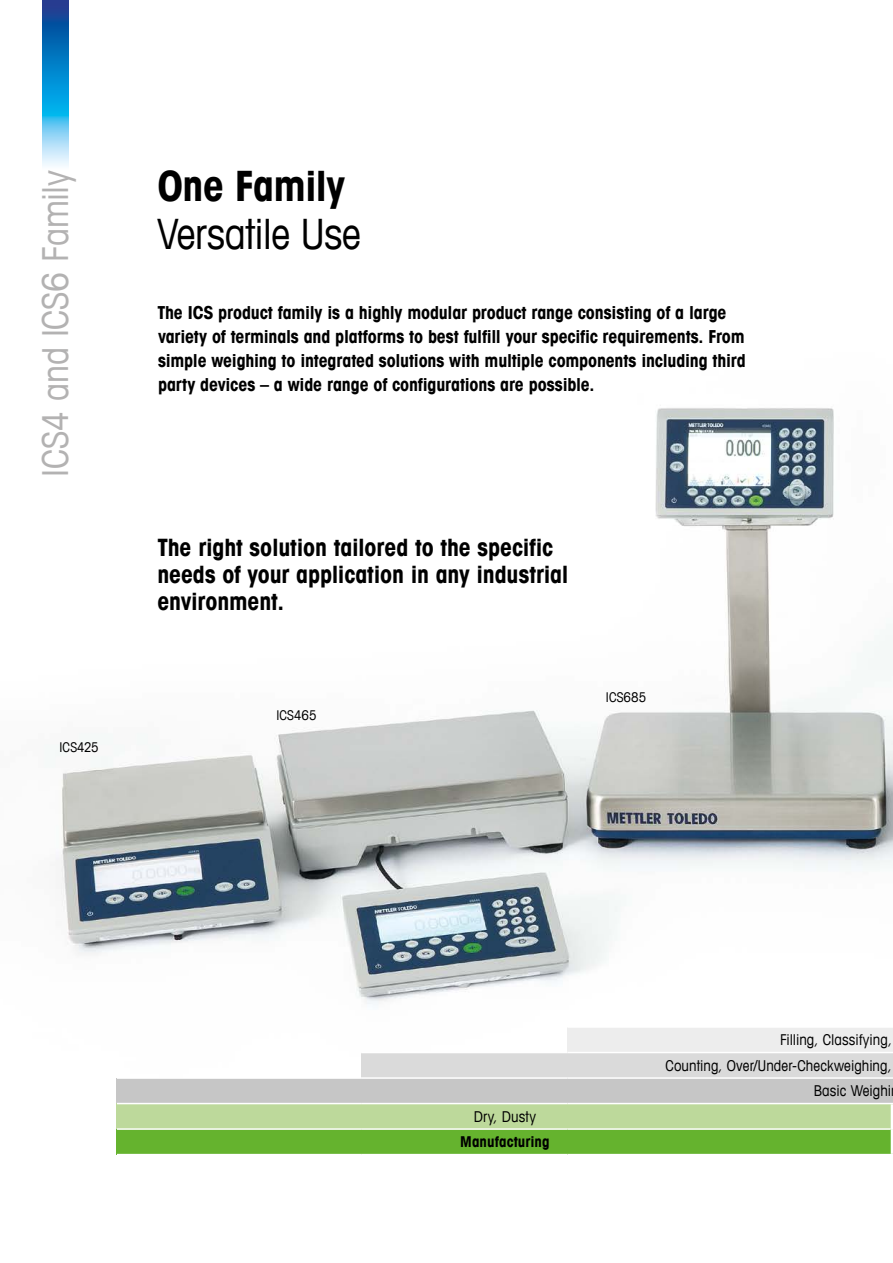
<style>
.page{position:relative;width:893px;height:1263px;background:#fff}
.page>*{position:absolute;margin:0;border:0;box-sizing:border-box;transform-origin:0 0}
.t1{font:condensed 42px "Avant Garde Com";letter-spacing:-.01em;color:#000}
.t2{font:700 condensed 42px "Avant Garde Com";letter-spacing:-.015em;color:#000}
.t3{font:condensed 36px "Avant Garde Com";letter-spacing:-.01em;color:#b3b2b2}
.t4{font:700 condensed 24px/27px "Avant Garde Com";letter-spacing:-.005em;color:#000}
.t5{font:700 condensed 18px/24px "Avant Garde Com";letter-spacing:-.01em;color:#000}
.t6{font:condensed 15px/25.5px "Avant Garde Com";letter-spacing:.005em;color:#000;text-align:right}
.t7{font:700 condensed 15px "Avant Garde Com";letter-spacing:.005em;color:#000}
.t8{font:condensed 13.5px "Avant Garde Com";letter-spacing:.01em;color:#000}
</style>
<div class="page">
<img style="left:55px;top:408px;width:838px;height:747px">
<img style="left:43px;top:0;width:25px;height:166px">
<div style="left:567px;top:1027px;width:326px;height:25px;background:#ededed"></div>
<div style="left:361px;top:1052px;width:532px;height:26px;background:#dadada"></div>
<div style="left:117px;top:1078px;width:776px;height:25px;background:#c6c6c6"></div>
<div style="left:117px;top:1103px;width:776px;height:26px;background:#bdd99b"></div>
<div style="left:117px;top:1129px;width:776px;height:25px;background:#65b32e"></div>
<hr style="left:567px;top:1026px;width:326px;height:2px;background:#fff">
<hr style="left:361px;top:1052px;width:206px;height:1px;background:#fff">
<hr style="left:567px;top:1052px;width:326px;height:1px;background:#fff">
<hr style="left:117px;top:1077px;width:244px;height:2px;background:#fff">
<hr style="left:361px;top:1077px;width:206px;height:2px;background:#fff">
<hr style="left:567px;top:1077px;width:326px;height:2px;background:#fff">
<hr style="left:117px;top:1103px;width:244px;height:1px;background:#fff">
<hr style="left:361px;top:1103px;width:206px;height:1px;background:#fff">
<hr style="left:567px;top:1103px;width:326px;height:1px;background:#fff">
<hr style="left:117px;top:1128px;width:244px;height:2px;background:#fff">
<hr style="left:361px;top:1128px;width:206px;height:2px;background:#fff">
<hr style="left:567px;top:1128px;width:324px;height:2px;background:#fff">
<hr style="left:117px;top:1154px;width:244px;height:1px;background:#fff">
<hr style="left:361px;top:1154px;width:206px;height:1px;background:#fff">
<hr style="left:567px;top:1154px;width:326px;height:1px;background:#fff">
<hr style="left:891px;top:1129px;width:2px;height:25px;background:#fff">
<hr style="left:891px;top:1104px;width:2px;height:25px;background:#fff">
<h2 class="t3" style="left:33px;top:476px;width:308px;rotate:-90deg">ICS4 and ICS6 Family</h2>
<h1 class="t2" style="left:157px;top:158px;width:189px">One Family</h1>
<h1 class="t1" style="left:157px;top:207px;width:205px">Versatile Use</h1>
<p class="t5" style="left:157px;top:300px;width:590px">The ICS product family is a highly modular product range consisting of a large variety of terminals and platforms to best fulfill your specific requirements. From simple weighing to integrated solutions with multiple components including third party devices – a wide range of configurations are possible.</p>
<p class="t8" style="left:60px;top:739px;width:41px">ICS425</p>
<h3 class="t4" style="left:157px;top:533px;width:413px">The right solution tailored to the specific needs of your application in any industrial environment.</h3>
<p class="t8" style="left:276px;top:707px;width:42px">ICS465</p>
<p class="t8" style="left:606px;top:688px;width:42px">ICS685</p>
<p class="t6" style="left:474px;top:1104px;width:64px">Dry, Dusty</p>
<p class="t7" style="left:460px;top:1132px;width:91px">Manufacturing</p>
<p class="t6" style="left:666px;top:1027px;width:228px">Filling, Classifying,<br>Counting, Over/Under-Checkweighing,<br>Basic Weighi</p>
</div>
